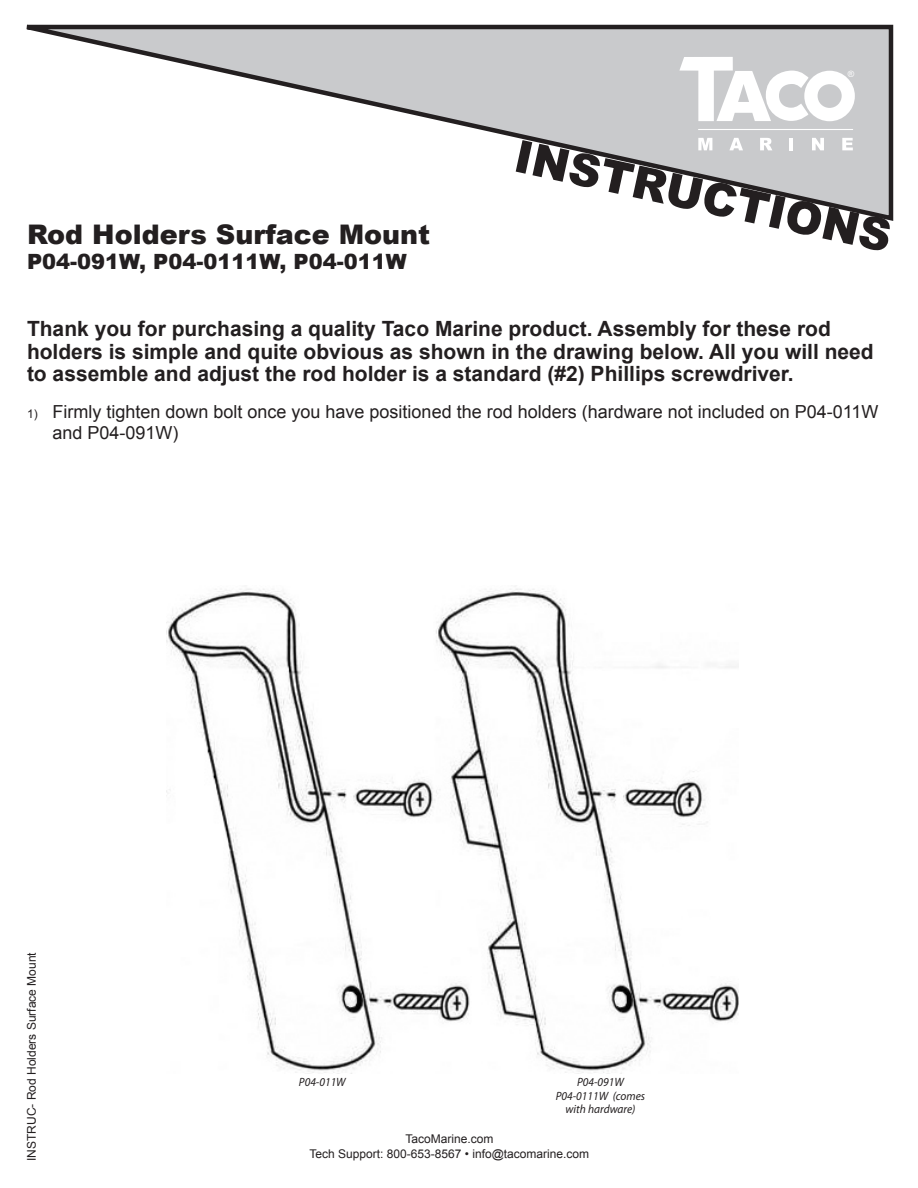
<style>
.page{position:relative;width:918px;height:1188px;background:#fff}
.page>*{position:absolute;margin:0;border:0;box-sizing:border-box;transform-origin:0 0}
.t1{font:900 45px "Arial";color:#231f20}
.t2{font:900 27px "Arial";color:#231f20}
.Instruction_copy{font:700 21px/22.5px "Arial";color:#231f20}
.t3{font:900 21px "Arial";color:#231f20}
.bullets_for_instruct{font:18px/21px "Arial";color:#231f20}
.t4{font:12px "Arial";color:#231f20}
.t5{font:italic 12px/13.5px "Myriad Pro";color:#231f20;text-align:center;scale:.95 1}
.t6{font:8.7px "Arial";color:#fff}
.s1{font-size:12px}
</style>
<div class="page">
<svg style="left:26px;top:24px;width:868px;height:197px"></svg>
<hr style="left:698px;top:129px;width:155px;height:1px;background:#fff">
<svg style="left:698px;top:138px;width:14px;height:12px"></svg>
<svg style="left:729px;top:138px;width:14px;height:12px"></svg>
<svg style="left:760px;top:138px;width:12px;height:12px"></svg>
<svg style="left:790px;top:138px;width:3px;height:12px"></svg>
<svg style="left:812px;top:138px;width:12px;height:12px"></svg>
<svg style="left:842px;top:138px;width:11px;height:12px"></svg>
<svg style="left:679px;top:57px;width:176px;height:64px"></svg>
<img style="left:166px;top:589px;width:572px;height:485px">
<p class="t2" style="left:27px;top:215px;width:405px">Rod Holders Surface Mount</p>
<p class="t3" style="left:27px;top:246px;width:381px">P04-091W, P04-0111W, P04-011W</p>
<p class="t6" style="left:848px;top:68px;width:8px">®</p>
<p class="t1" style="left:522px;top:124px;width:386px;rotate:12deg">INSTRUCTIONS</p>
<p class="Instruction_copy" style="left:27px;top:318px;width:848px">Thank you for purchasing a quality Taco Marine product. Assembly for these rod holders is simple and quite obvious as shown in the drawing below. All you will need to assemble and adjust the rod holder is a standard (#2) Phillips screwdriver.</p>
<p class="bullets_for_instruct" style="left:52px;top:402px;width:828px;text-indent:-26px"><span class="s1">1)</span> Firmly tighten down bolt once you have positioned the rod holders (hardware not included on P04-011W and P04-091W)</p>
<p class="t4" style="left:24px;top:1161px;width:210px;rotate:-90deg">INSTRUC- Rod Holders Surface Mount</p>
<p class="t5" style="left:299px;top:1075px;width:51px">P04-011W</p>
<p class="t5" style="left:577px;top:1075px;width:51px">P04-091W</p>
<p class="t5" style="left:556px;top:1089px;width:96px">P04-0111W (comes with hardware)</p>
<p class="t4" style="left:405px;top:1131px;width:90px">TacoMarine.com</p>
<p class="t4" style="left:309px;top:1146px;width:281px">Tech Support: 800-653-8567 • info@tacomarine.com</p>
</div>
